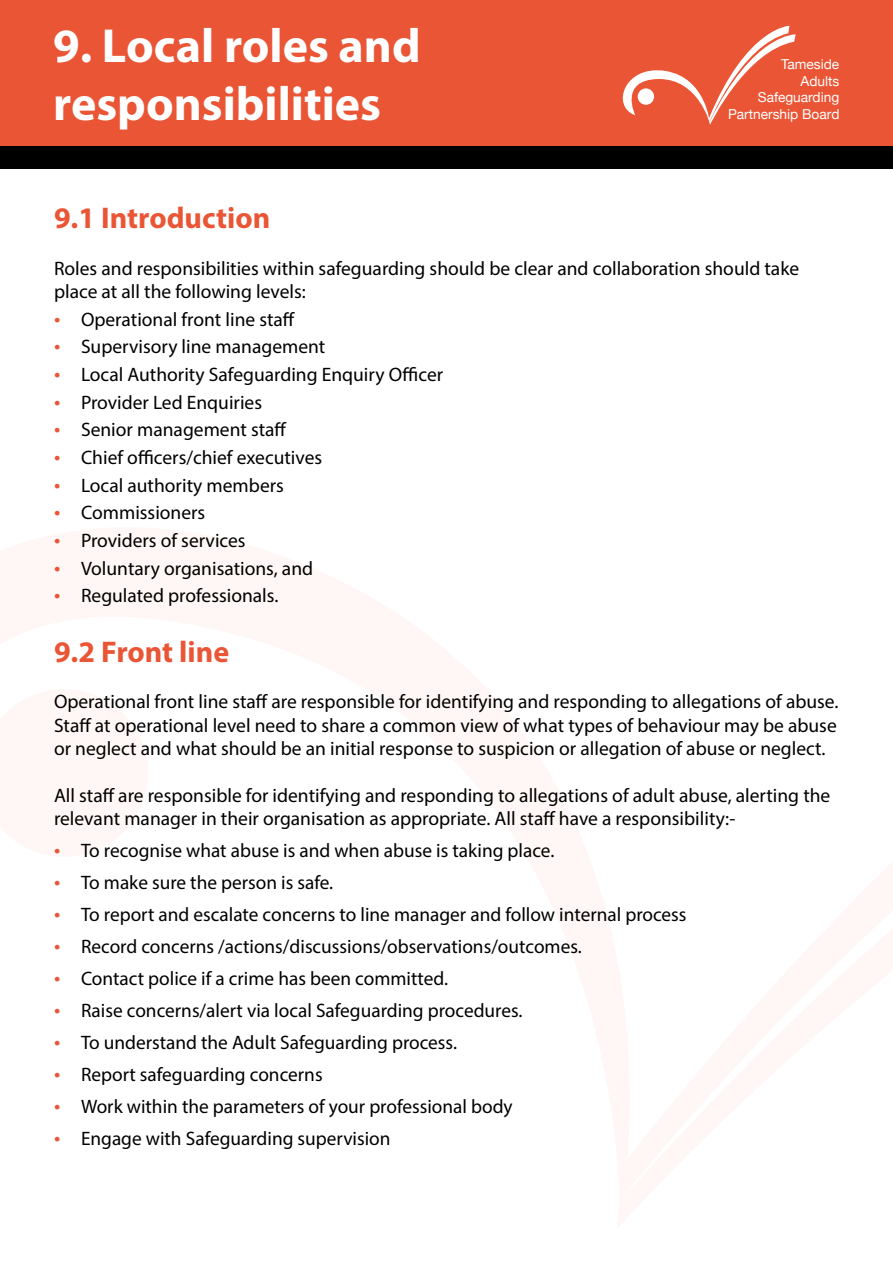
<style>
.page{position:relative;width:893px;height:1263px;background:#fff}
.page>*{position:absolute;margin:0;border:0;box-sizing:border-box;transform-origin:0 0}
.t1{font:700 48px/57.6px "Myriad Pro";color:#fff}
.t2{font:700 30px "Myriad Pro";color:#ea5535}
.t3{font:19.5px/23.4px "Myriad Pro";color:#000}
.t4{font:13.65px/16.5px "Helvetica Neue";color:#fff;text-align:right}
.s1{font-size:22.5px;color:#ea5535}
</style>
<div class="page">
<div style="left:0;top:0;width:892px;height:149px;background:#ea5535"></div>
<div style="left:0;top:147px;width:893px;height:22px;background:#000"></div>
<svg style="left:622px;top:26px;width:174px;height:99px"></svg>
<h1 class="t1" style="left:53px;top:16px;width:369px">9. Local roles and responsibilities</h1>
<p class="t4" style="left:728px;top:57px;width:113px">Tameside<br>Adults<br>Safeguarding<br>Partnership Board</p>
<h2 class="t2" style="left:54px;top:198px;width:218px">9.1 Introduction</h2>
<p class="t3" style="left:54px;top:256px;width:747px">Roles and responsibilities within safeguarding should be clear and collaboration should take place at all the following levels:</p>
<p class="t3" style="left:54px;top:307px;width:243px"><span class="s1">•</span> Operational front line staff</p>
<p class="t3" style="left:54px;top:335px;width:273px"><span class="s1">•</span> Supervisory line management</p>
<p class="t3" style="left:54px;top:362px;width:391px"><span class="s1">•</span> Local Authority Safeguarding Enquiry Officer</p>
<p class="t3" style="left:54px;top:390px;width:210px"><span class="s1">•</span> Provider Led Enquiries</p>
<p class="t3" style="left:54px;top:418px;width:234px"><span class="s1">•</span> Senior management staff</p>
<p class="t3" style="left:54px;top:445px;width:270px"><span class="s1">•</span> Chief officers/chief executives</p>
<p class="t3" style="left:54px;top:473px;width:231px"><span class="s1">•</span> Local authority members</p>
<p class="t3" style="left:54px;top:501px;width:153px"><span class="s1">•</span> Commissioners</p>
<p class="t3" style="left:54px;top:528px;width:193px"><span class="s1">•</span> Providers of services</p>
<p class="t3" style="left:54px;top:556px;width:261px"><span class="s1">•</span> Voluntary organisations, and</p>
<p class="t3" style="left:54px;top:584px;width:226px"><span class="s1">•</span> Regulated professionals.</p>
<h2 class="t2" style="left:54px;top:632px;width:177px">9.2 Front line</h2>
<p class="t3" style="left:54px;top:690px;width:786px;text-align:justify">Operational front line staff are responsible for identifying and responding to allegations of abuse.<br>Staff at operational level need to share a common view of what types of behaviour may be abuse or neglect and what should be an initial response to suspicion or allegation of abuse or neglect.</p>
<p class="t3" style="left:54px;top:783px;width:778px">All staff are responsible for identifying and responding to allegations of adult abuse, alerting the relevant manager in their organisation as appropriate. All staff have a responsibility:-</p>
<p class="t3" style="left:54px;top:839px;width:502px"><span class="s1">•</span> To recognise what abuse is and when abuse is taking place.</p>
<p class="t3" style="left:54px;top:871px;width:281px"><span class="s1">•</span> To make sure the person is safe.</p>
<p class="t3" style="left:54px;top:903px;width:634px"><span class="s1">•</span> To report and escalate concerns to line manager and follow internal process</p>
<p class="t3" style="left:54px;top:934px;width:529px"><span class="s1">•</span> Record concerns /actions/discussions/observations/outcomes.</p>
<p class="t3" style="left:54px;top:966px;width:396px"><span class="s1">•</span> Contact police if a crime has been committed.</p>
<p class="t3" style="left:54px;top:998px;width:470px"><span class="s1">•</span> Raise concerns/alert via local Safeguarding procedures.</p>
<p class="t3" style="left:54px;top:1030px;width:404px"><span class="s1">•</span> To understand the Adult Safeguarding process.</p>
<p class="t3" style="left:54px;top:1062px;width:270px"><span class="s1">•</span> Report safeguarding concerns</p>
<p class="t3" style="left:54px;top:1094px;width:460px"><span class="s1">•</span> Work within the parameters of your professional body</p>
<p class="t3" style="left:54px;top:1126px;width:338px"><span class="s1">•</span> Engage with Safeguarding supervision</p>
</div>
